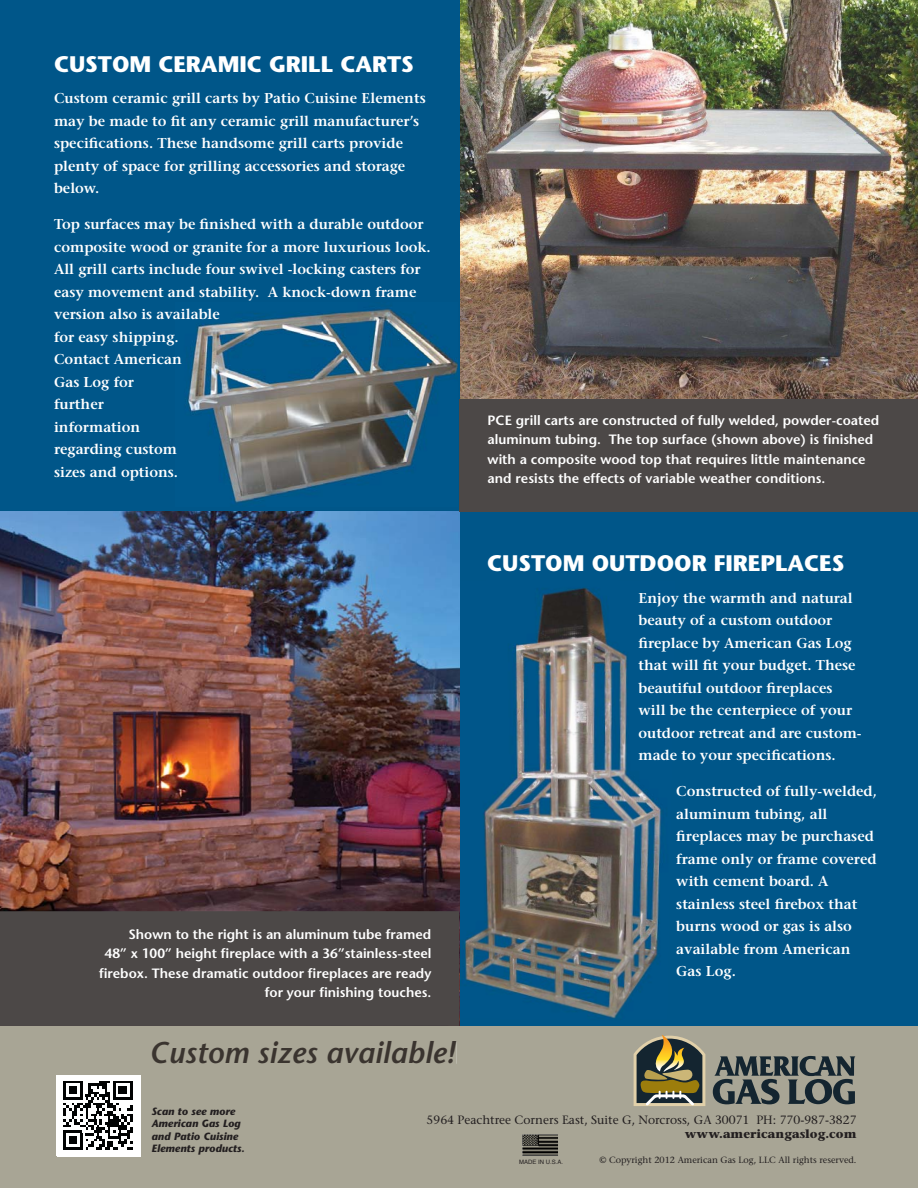
<style>
.page{position:relative;width:918px;height:1188px;background:#fff}
.page>*{position:absolute;margin:0;border:0;box-sizing:border-box;transform-origin:0 0}
.t1{font:italic 600 30px "Stone Sans";color:#3a342f}
.t2{font:700 22.5px "Stone Sans";color:#fff}
.t3{font:600 14.25px/22.5px "Stone Serif";color:#fff}
.t4{font:600 13.5px/19.5px "Stone Sans";color:#fff}
.t5{font:12px "Stone Serif";color:#231f20}
.t6{font:700 12px "Stone Serif";color:#231f20}
.t7{font:italic 700 10.5px/12.6px "Stone Sans";color:#231f20}
.t8{font:9px "Stone Serif";color:#231f20}
.t9{font:6px "Helvetica";color:#231f20}
</style>
<div class="page">
<div style="left:456px;top:511px;width:462px;height:515px;background:#005689"></div>
<img style="left:459px;top:0;width:459px;height:399px">
<div style="left:0;top:0;width:459px;height:513px;background:#005689"></div>
<div style="left:0;top:1026px;width:918px;height:162px;background:#a8a595"></div>
<svg style="left:631px;top:1033px;width:224px;height:76px;background:#7e7f6e"></svg>
<div style="left:152px;top:1041px;width:304px;height:23px;background:#a8a595"></div>
<div style="left:57px;top:1076px;width:83px;height:80px;background:#fff"></div>
<svg style="left:64px;top:1081px;width:69px;height:69px"></svg>
<img style="left:459px;top:577px;width:203px;height:445px">
<img style="left:0;top:511px;width:459px;height:400px">
<img style="left:187px;top:308px;width:271px;height:195px">
<div style="left:459px;top:399px;width:459px;height:112px;background:#4c4847"></div>
<div style="left:0;top:911px;width:459px;height:115px;background:#4c4847"></div>
<img style="left:522px;top:1134px;width:36px;height:22px">
<h2 class="t2" style="left:54px;top:55px;width:361px">CUSTOM CERAMIC GRILL CARTS</h2>
<p class="t3" style="left:54px;top:89px;width:373px">Custom ceramic grill carts by Patio Cuisine Elements may be made to fit any ceramic grill manufacturer’s specifications. These handsome grill carts provide plenty of space for grilling accessories and storage below.</p>
<p class="t3" style="left:54px;top:215px;width:378px">Top surfaces may be finished with a durable outdoor composite wood or granite for a more luxurious look.<br>All grill carts include four swivel -locking casters for easy movement and stability. A knock-down frame version also is available<br>for easy shipping.<br>Contact American<br>Gas Log for<br>further<br>information<br>regarding custom<br>sizes and options.</p>
<p class="t4" style="left:99px;top:926px;width:334px;text-align:right">Shown to the right is an aluminum tube framed<br>48” x 100” height fireplace with a 36”stainless-steel firebox. These dramatic outdoor fireplaces are ready for your finishing touches.</p>
<h1 class="t1" style="left:149px;top:1041px;width:307px">Custom sizes available!</h1>
<p class="t4" style="left:488px;top:412px;width:393px">PCE grill carts are constructed of fully welded, powder-coated aluminum tubing. The top surface (shown above) is finished with a composite wood top that requires little maintenance and resists the effects of variable weather conditions.</p>
<h2 class="t2" style="left:487px;top:555px;width:359px">CUSTOM OUTDOOR FIREPLACES</h2>
<p class="t3" style="left:639px;top:588px;width:225px">Enjoy the warmth and natural beauty of a custom outdoor fireplace by American Gas Log that will fit your budget. These beautiful outdoor fireplaces will be the centerpiece of your outdoor retreat and are custom&shy;made to your specifications.</p>
<p class="t3" style="left:676px;top:782px;width:202px">Constructed of fully-welded, aluminum tubing, all fireplaces may be purchased frame only or frame covered with cement board. A stainless steel firebox that burns wood or gas is also available from American<br>Gas Log.</p>
<p class="t7" style="left:152px;top:1106px;width:95px">Scan to see more<br>American Gas Log and Patio Cuisine<br>Elements products.</p>
<p class="t5" style="left:427px;top:1115px;width:431px">5964 Peachtree Corners East, Suite G, Norcross, GA 30071 PH: 770-987-3827</p>
<p class="t6" style="left:685px;top:1129px;width:173px">www.americangaslog.com</p>
<p class="t8" style="left:599px;top:1157px;width:259px">© Copyright 2012 American Gas Log, LLC All rights reserved.</p>
<p class="t9" style="left:519px;top:1159px;width:46px">MADE IN U.S.A.</p>
</div>
